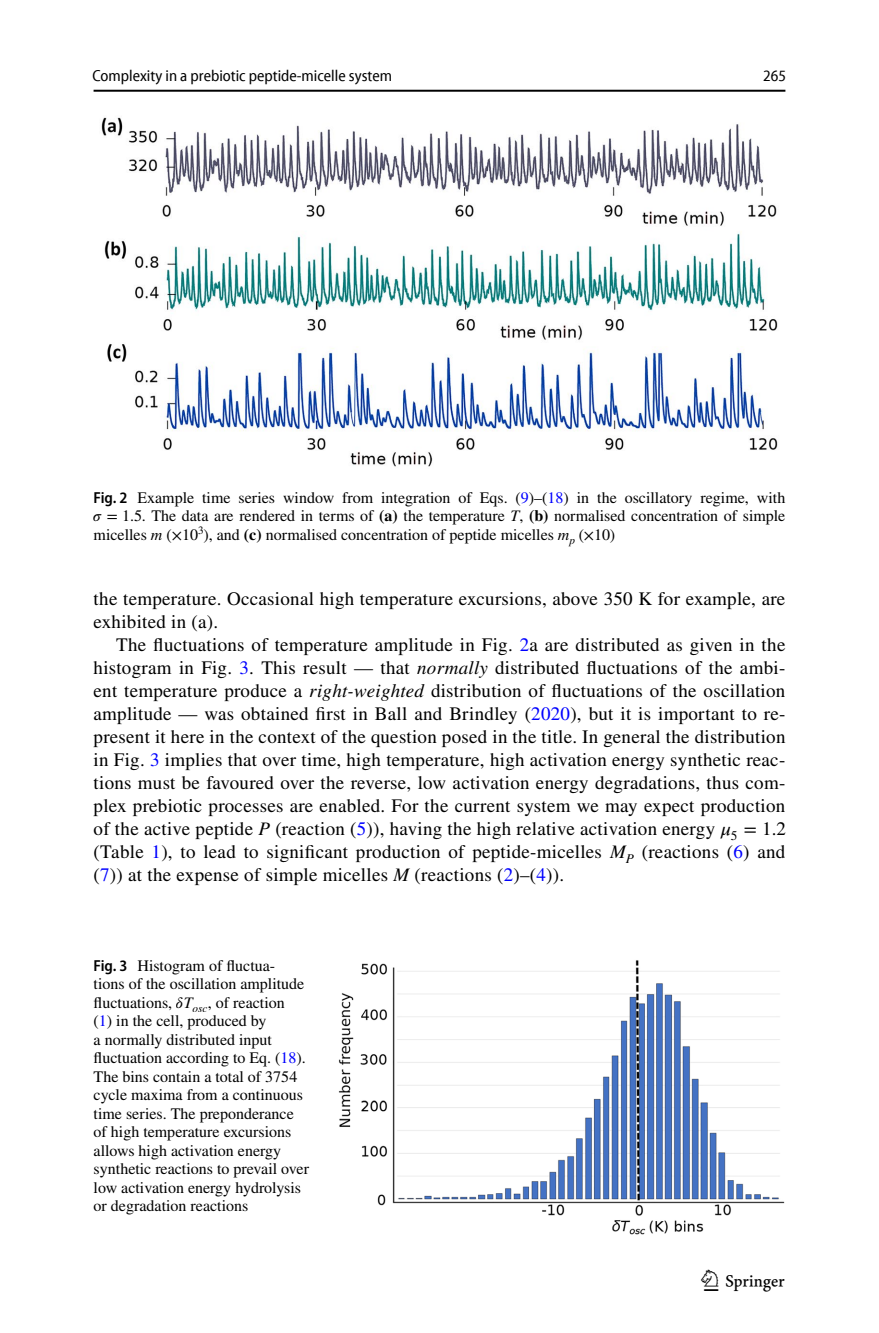
<style>
.page{position:relative;width:879px;height:1333px;background:#fff}
.page>*{position:absolute;margin:0;border:0;box-sizing:border-box;transform-origin:0 0}
.t1{font:30px "Springnew Regular 5";color:#000}
.t2{font:19px/23px "STIX";letter-spacing:.015em;color:#000}
.t3{font:16px/18.4px "STIX";color:#000;text-align:justify}
.t4{font:semi-condensed 16px "Myriad Pro Unic";color:#000}
.s1{font-family:"Myriad Pro";font-weight:600;font-stretch:semi-condensed}
.s2{color:#00f}
.s3{font-family:"STIX Math Italic 34"}
.s4{font-family:"STIX Math Regular 26"}
.s5{font-family:"STIX General Regular 44"}
.s6{font-weight:700}
.s7{font-style:italic}
.s8{font-family:"STIX Math Regular 23"}
.s9{font-family:"STIX General Regular 41"}
.s10{font-family:"STIX General Italic 42"}
.s11{font-family:"STIX Math Regular 24"}
.s12{font-family:"STIX General Regular 42"}
.s13{font-family:"STIX Math Italic 33"}
.s14{font-family:"STIX Math Regular 25"}
.s15{font-family:"STIX General Regular 43"}
.s16{font-family:"STIX General Italic 44"}
.s17{font-family:"STIX Math Italic 32"}
.s18{font-family:"STIX General Italic 43"}
</style>
<div class="page">
<hr style="left:94px;top:90px;width:691px;height:2px;background:#000">
<img style="left:101px;top:117px;width:677px;height:350px">
<img style="left:338px;top:960px;width:447px;height:275px">
<p class="t4" style="left:92px;top:69px;width:301px">Complexity in a prebiotic peptide-micelle system</p>
<p class="t4" style="left:763px;top:69px;width:24px">265</p>
<p class="t3" style="left:93px;top:489px;width:694px"><span class="s1">Fig. 2</span> Example time series window from integration of Eqs. (<span class="s2">9</span>)–(<span class="s2">18</span>) in the oscillatory regime, with <span class="s3">𝜎</span> <span class="s4">=</span> <span class="s5">1.5</span>. The data are rendered in terms of <span class="s6">(a)</span> the temperature <span class="s7">T</span>, <span class="s6">(b)</span> normalised concentration of simple micelles <span class="s7">m</span> (<span class="s8">×</span><span class="s9">10</span><sup>3</sup>), and <span class="s6">(c)</span> normalised concentration of peptide micelles <span class="s10">m</span><sub>p</sub> (<span class="s11">×</span><span class="s12">10</span>)</p>
<p class="t2" style="left:94px;top:588px;width:693px">the temperature. Occasional high temperature excursions, above 350 K for example, are exhibited in (a).</p>
<p class="t2" style="left:94px;top:634px;width:694px;text-align:justify;text-indent:23px">The fluctuations of temperature amplitude in Fig. <span class="s2">2</span>a are distributed as given in the histogram in Fig. <span class="s2">3</span>. This result — that <span class="s7">normally</span> distributed fluctuations of the ambi&shy;ent temperature produce a <span class="s7">right-weighted</span> distribution of fluctuations of the oscillation amplitude — was obtained first in Ball and Brindley (<span class="s2">2020</span>), but it is important to re&shy;present it here in the context of the question posed in the title. In general the distribution in Fig. <span class="s2">3</span> implies that over time, high temperature, high activation energy synthetic reac&shy;tions must be favoured over the reverse, low activation energy degradations, thus com&shy;plex prebiotic processes are enabled. For the current system we may expect production of the active peptide <span class="s7">P</span> (reaction (<span class="s2">5</span>)), having the high relative activation energy <span class="s13">𝜇</span><sub>5</sub> <span class="s14">=</span> <span class="s15">1.2 </span>(Table <span class="s2">1</span>), to lead to significant production of peptide-micelles <span class="s16">M</span><sub>P</sub> (reactions (<span class="s2">6</span>) and (<span class="s2">7</span>)) at the expense of simple micelles <span class="s7">M</span> (reactions (<span class="s2">2</span>)–(<span class="s2">4</span>)).</p>
<p class="t3" style="left:94px;top:957px;width:217px;text-align:left"><span class="s1">Fig. 3</span> Histogram of fluctua&shy;tions of the oscillation amplitude fluctuations, <span class="s17">𝛿</span><span class="s18">T</span><sub>osc</sub>, of reaction<br>(<span class="s2">1</span>) in the cell, produced by<br>a normally distributed input fluctuation according to Eq. (<span class="s2">18</span>).<br>The bins contain a total of 3754 cycle maxima from a continuous time series. The preponderance of high temperature excursions allows high activation energy synthetic reactions to prevail over low activation energy hydrolysis or degradation reactions</p>
<h1 class="t1" style="left:704px;top:1269px;width:83px">1 3</h1>
</div>
